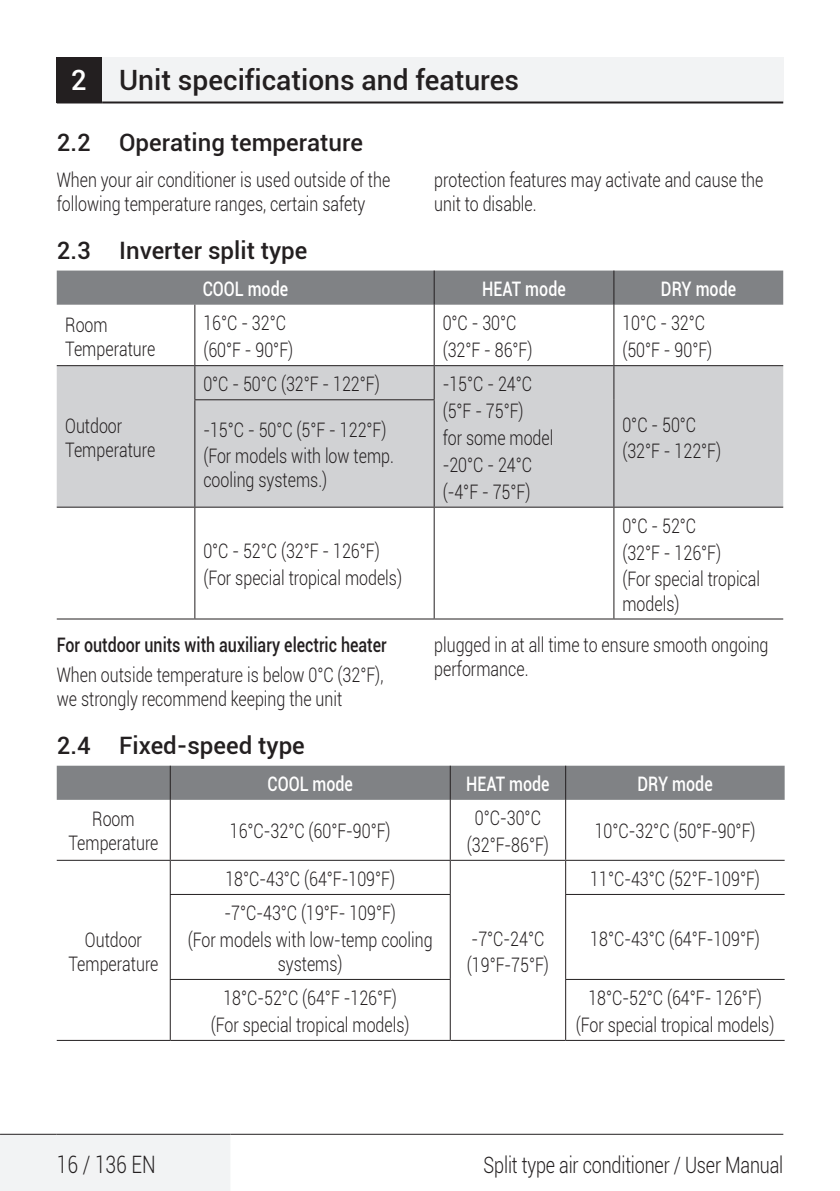
<style>
.page{position:relative;width:840px;height:1191px;background:#fff}
.page>*{position:absolute;margin:0;border:0;box-sizing:border-box;transform-origin:0 0}
.t1{font:500 28px "Roboto";color:#231f20}
.t2{font:500 24px "Roboto";color:#231f20}
.t3{font:300 24px "Roboto";color:#231f20;scale:.8 1}
.t4{font:300 22.4px "Roboto";letter-spacing:-.01em;color:#231f20;scale:.8 1}
.body{font:300 20px/24px "Roboto";color:#231f20;scale:.8 1}
.body_Bold{font:500 20px "Roboto";color:#fff;scale:.8 1}
.body_Bold-2{font:500 20px "Roboto";color:#231f20;scale:.8 1}
.s1{color:#fff}
</style>
<div class="page">
<div style="left:57px;top:57px;width:45px;height:45px;background:#231f20"></div>
<div style="left:102px;top:57px;width:680px;height:45px;background:#f2f3f4"></div>
<hr style="left:57px;top:101px;width:45px;height:2px;background:#231f20">
<hr style="left:102px;top:101px;width:680px;height:2px;background:#231f20">
<div style="left:0;top:1134px;width:230px;height:57px;background:#f2f3f4"></div>
<hr style="left:0;top:1133px;width:57px;height:1px;background:#231f20">
<hr style="left:57px;top:1133px;width:173px;height:1px;background:#231f20">
<hr style="left:230px;top:1133px;width:552px;height:1px;background:#231f20">
<div style="left:57px;top:270px;width:725px;height:35px;background:#808285"></div>
<div style="left:57px;top:366px;width:725px;height:140px;background:#d1d2d4"></div>
<hr style="left:613px;top:270px;width:1px;height:35px;background:#231f20">
<hr style="left:194px;top:305px;width:1px;height:60px;background:#231f20">
<hr style="left:433px;top:305px;width:1px;height:60px;background:#231f20">
<hr style="left:613px;top:305px;width:1px;height:60px;background:#231f20">
<hr style="left:195px;top:365px;width:239px;height:1px;background:#231f20">
<hr style="left:194px;top:399px;width:240px;height:1px;background:#231f20">
<hr style="left:195px;top:506px;width:239px;height:1px;background:#231f20">
<hr style="left:194px;top:507px;width:1px;height:111px;background:#231f20">
<hr style="left:433px;top:507px;width:1px;height:111px;background:#231f20">
<hr style="left:613px;top:507px;width:1px;height:111px;background:#231f20">
<hr style="left:57px;top:618px;width:138px;height:1px;background:#231f20">
<hr style="left:195px;top:618px;width:239px;height:1px;background:#231f20">
<hr style="left:434px;top:618px;width:179px;height:1px;background:#231f20">
<hr style="left:613px;top:618px;width:169px;height:1px;background:#231f20">
<hr style="left:433px;top:270px;width:1px;height:35px;background:#231f20">
<hr style="left:57px;top:365px;width:138px;height:1px;background:#231f20">
<hr style="left:194px;top:366px;width:1px;height:33px;background:#231f20">
<hr style="left:194px;top:400px;width:1px;height:106px;background:#231f20">
<hr style="left:57px;top:506px;width:138px;height:1px;background:#231f20">
<hr style="left:434px;top:365px;width:179px;height:1px;background:#231f20">
<hr style="left:433px;top:366px;width:1px;height:33px;background:#231f20">
<hr style="left:433px;top:400px;width:1px;height:106px;background:#231f20">
<hr style="left:434px;top:506px;width:179px;height:1px;background:#231f20">
<hr style="left:613px;top:365px;width:169px;height:1px;background:#231f20">
<hr style="left:613px;top:366px;width:1px;height:34px;background:#231f20">
<hr style="left:613px;top:400px;width:1px;height:106px;background:#231f20">
<hr style="left:613px;top:506px;width:169px;height:1px;background:#231f20">
<div style="left:57px;top:765px;width:727px;height:35px;background:#808285"></div>
<hr style="left:170px;top:765px;width:1px;height:35px;background:#231f20">
<hr style="left:565px;top:765px;width:1px;height:35px;background:#231f20">
<hr style="left:170px;top:800px;width:1px;height:59px;background:#231f20">
<hr style="left:449px;top:800px;width:1px;height:59px;background:#231f20">
<hr style="left:565px;top:800px;width:1px;height:59px;background:#231f20">
<hr style="left:170px;top:859px;width:280px;height:1px;background:#231f20">
<hr style="left:170px;top:894px;width:280px;height:1px;background:#231f20">
<hr style="left:565px;top:894px;width:219px;height:1px;background:#231f20">
<hr style="left:170px;top:979px;width:280px;height:1px;background:#231f20">
<hr style="left:57px;top:1040px;width:113px;height:1px;background:#231f20">
<hr style="left:170px;top:1040px;width:280px;height:1px;background:#231f20">
<hr style="left:450px;top:1040px;width:115px;height:1px;background:#231f20">
<hr style="left:565px;top:1040px;width:219px;height:1px;background:#231f20">
<hr style="left:449px;top:765px;width:1px;height:35px;background:#231f20">
<hr style="left:565px;top:859px;width:219px;height:1px;background:#231f20">
<hr style="left:565px;top:979px;width:219px;height:1px;background:#231f20">
<hr style="left:450px;top:859px;width:115px;height:1px;background:#231f20">
<hr style="left:449px;top:860px;width:1px;height:34px;background:#231f20">
<hr style="left:565px;top:860px;width:1px;height:34px;background:#231f20">
<hr style="left:449px;top:895px;width:1px;height:84px;background:#231f20">
<hr style="left:565px;top:895px;width:1px;height:84px;background:#231f20">
<hr style="left:449px;top:980px;width:1px;height:60px;background:#231f20">
<hr style="left:565px;top:980px;width:1px;height:60px;background:#231f20">
<hr style="left:57px;top:859px;width:113px;height:1px;background:#231f20">
<hr style="left:170px;top:860px;width:1px;height:34px;background:#231f20">
<hr style="left:170px;top:895px;width:1px;height:84px;background:#231f20">
<hr style="left:170px;top:980px;width:1px;height:60px;background:#231f20">
<p class="t1" style="left:71px;top:60px;width:449px"><span class="s1">2</span> Unit specifications and features</p>
<p class="t2" style="left:57px;top:126px;width:307px">2.2 Operating temperature</p>
<p class="body" style="left:57px;top:167px;width:418px">When your air conditioner is used outside of the following temperature ranges, certain safety</p>
<p class="body" style="left:434px;top:167px;width:413px">protection features may activate and cause the unit to disable.</p>
<p class="t2" style="left:57px;top:234px;width:252px">2.3 Inverter split type</p>
<p class="body_Bold" style="left:203px;top:275px;width:108px">COOL mode</p>
<p class="body_Bold" style="left:482px;top:275px;width:106px">HEAT mode</p>
<p class="body_Bold" style="left:660px;top:275px;width:95px">DRY mode</p>
<p class="body" style="left:65px;top:312px;width:114px">Room<br>Temperature</p>
<p class="body" style="left:203px;top:310px;width:105px">16°C - 32°C</p>
<p class="body" style="left:442px;top:310px;width:94px">0°C - 30°C</p>
<p class="body" style="left:442px;top:337px;width:114px">(32°F - 86°F)</p>
<p class="body" style="left:622px;top:310px;width:105px">10°C - 32°C</p>
<p class="body" style="left:622px;top:337px;width:114px">(50°F - 90°F)</p>
<p class="body" style="left:203px;top:337px;width:114px">(60°F - 90°F)</p>
<p class="body" style="left:65px;top:413px;width:114px">Outdoor<br>Temperature</p>
<p class="body" style="left:203px;top:371px;width:222px">0°C - 50°C (32°F - 122°F)</p>
<p class="body" style="left:442px;top:371px;width:113px">-15°C - 24°C</p>
<p class="body" style="left:442px;top:398px;width:103px">(5°F - 75°F)</p>
<p class="body" style="left:442px;top:425px;width:140px">for some model</p>
<p class="body" style="left:442px;top:452px;width:113px">-20°C - 24°C</p>
<p class="body" style="left:442px;top:479px;width:111px">(-4°F - 75°F)</p>
<p class="body" style="left:203px;top:417px;width:230px">-15°C - 50°C (5°F - 122°F)</p>
<p class="body" style="left:203px;top:444px;width:239px">(For models with low temp. cooling systems.)</p>
<p class="body" style="left:203px;top:538px;width:222px">0°C - 52°C (32°F - 126°F)</p>
<p class="body" style="left:203px;top:565px;width:250px">(For special tropical models)</p>
<p class="body" style="left:622px;top:412px;width:94px">0°C - 50°C</p>
<p class="body" style="left:622px;top:438px;width:125px">(32°F - 122°F)</p>
<p class="body" style="left:622px;top:513px;width:94px">0°C - 52°C</p>
<p class="body" style="left:622px;top:540px;width:125px">(32°F - 126°F)</p>
<p class="body" style="left:622px;top:567px;width:173px">(For special tropical models)</p>
<p class="body_Bold-2" style="left:57px;top:631px;width:414px">For outdoor units with auxiliary electric heater</p>
<p class="body" style="left:57px;top:662px;width:409px">When outside temperature is below 0°C (32°F), we strongly recommend keeping the unit</p>
<p class="body" style="left:434px;top:632px;width:419px">plugged in at all time to ensure smooth ongoing performance.</p>
<p class="t2" style="left:57px;top:729px;width:249px">2.4 Fixed-speed type</p>
<p class="body_Bold" style="left:267px;top:770px;width:108px">COOL mode</p>
<p class="body_Bold" style="left:466px;top:770px;width:106px">HEAT mode</p>
<p class="body_Bold" style="left:637px;top:770px;width:95px">DRY mode</p>
<p class="body" style="left:68px;top:806px;width:114px;text-align:center">Room<br>Temperature</p>
<p class="body" style="left:230px;top:818px;width:202px">16°C-32°C (60°F-90°F)</p>
<p class="body" style="left:474px;top:805px;width:84px">0°C-30°C</p>
<p class="body" style="left:466px;top:832px;width:104px">(32°F-86°F)</p>
<p class="body" style="left:594px;top:818px;width:202px">10°C-32°C (50°F-90°F)</p>
<p class="body" style="left:68px;top:927px;width:114px;text-align:center">Outdoor<br>Temperature</p>
<p class="body" style="left:225px;top:866px;width:213px">18°C-43°C (64°F-109°F)</p>
<p class="body" style="left:590px;top:866px;width:213px">11°C-43°C (52°F-109°F)</p>
<p class="body" style="left:224px;top:900px;width:216px">-7°C-43°C (19°F- 109°F)</p>
<p class="body" style="left:188px;top:927px;width:307px;text-align:center">(For models with low-temp cooling systems)</p>
<p class="body" style="left:590px;top:925px;width:213px">18°C-43°C (64°F-109°F)</p>
<p class="body" style="left:223px;top:985px;width:218px">18°C-52°C (64°F -126°F)</p>
<p class="body" style="left:211px;top:1012px;width:250px">(For special tropical models)</p>
<p class="body" style="left:471px;top:925px;width:92px">-7°C-24°C</p>
<p class="body" style="left:466px;top:952px;width:104px">(19°F-75°F)</p>
<p class="body" style="left:588px;top:985px;width:218px">18°C-52°C (64°F- 126°F)</p>
<p class="body" style="left:575px;top:1012px;width:250px">(For special tropical models)</p>
<p class="t3" style="left:57px;top:1148px;width:125px">16 / 136 EN</p>
<p class="t4" style="left:483px;top:1149px;width:376px">Split type air conditioner / User Manual</p>
</div>
